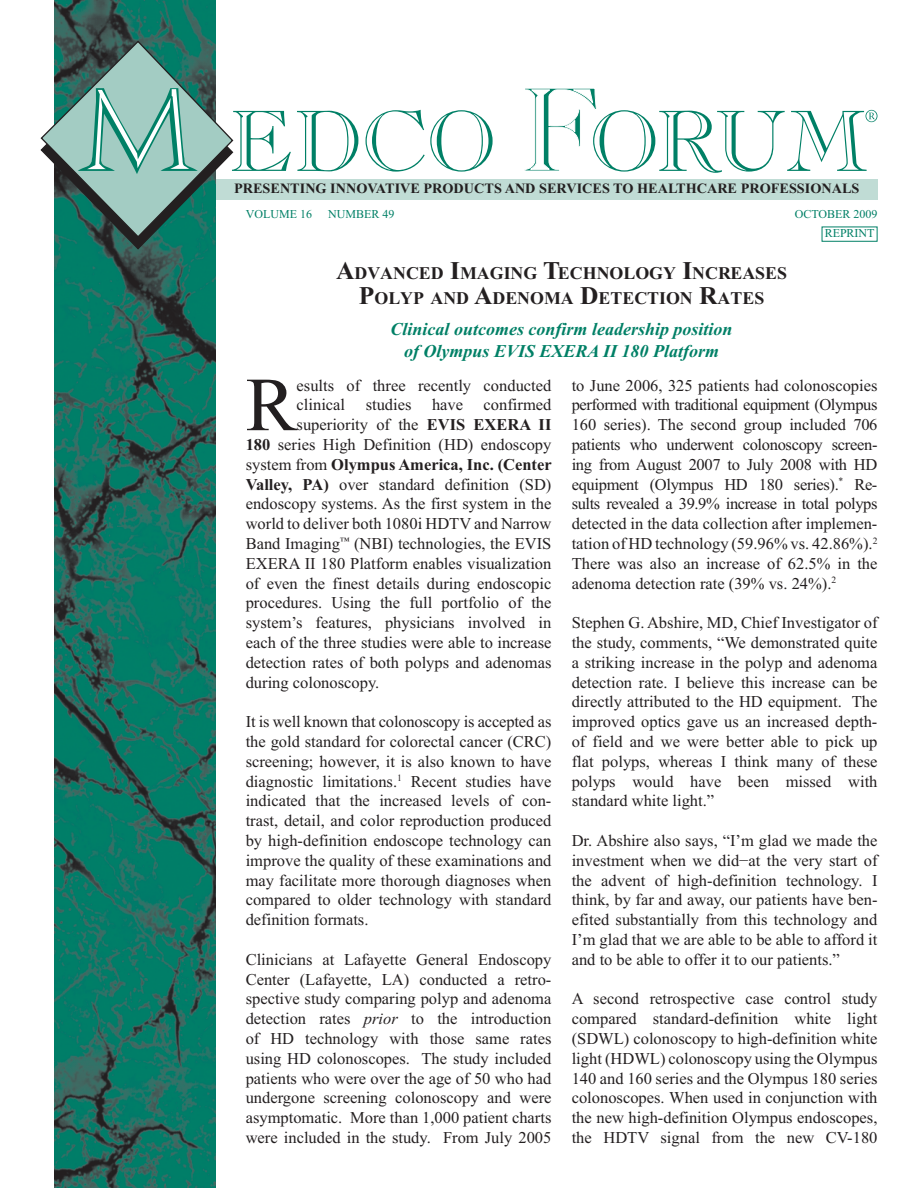
<style>
.page{position:relative;width:918px;height:1188px;background:#fff}
.page>*{position:absolute;margin:0;border:0;box-sizing:border-box;transform-origin:0 0}
.t1{font:76.35px "Times New Roman";color:#231f20}
.t2{font:57.75px "Arial";color:#000}
.t3{font:italic 700 18px/21.6px "Times New Roman";color:#008066;text-align:center}
.t4{font:700 17.85px "Times New Roman";color:#231f20}
.Normal__Web{font:16.5px/19.8px "Times New Roman";color:#231f20;text-align:justify}
.t5{font:700 16.5px "Times New Roman";color:#231f20}
.Headline_15_16{font:700 14.25px "Times New Roman";color:#231f20}
.Headline_15_16-2{font:12px "Times New Roman";color:#008066}
.Headline_15_16-3{font:12px "Times New Roman";color:#008066}
.s1{font-size:25.5px}
.s2{font-weight:700}
.s3{font-weight:400}
.s4{font-style:italic}
</style>
<div class="page">
<div style="left:196px;top:179px;width:682px;height:21px;background:#c0dcd5"></div>
<img style="left:54px;top:0;width:162px;height:1188px">
<svg style="left:40px;top:40px;width:251px;height:210px"></svg>
<svg style="left:297px;top:111px;width:61px;height:60px"></svg>
<svg style="left:366px;top:110px;width:127px;height:62px"></svg>
<svg style="left:524px;top:88px;width:353px;height:85px"></svg>
<div style="left:822px;top:227px;width:56px;height:15px;border:1px solid #008066"></div>
<p class="Headline_15_16" style="left:234px;top:180px;width:627px">PRESENTING INNOVATIVE PRODUCTS AND SERVICES TO HEALTHCARE PROFESSIONALS</p>
<p class="Headline_15_16-3" style="left:246px;top:207px;width:68px">VOLUME 16</p>
<p class="Headline_15_16-3" style="left:328px;top:207px;width:68px">NUMBER 49</p>
<p class="Headline_15_16-2" style="left:795px;top:207px;width:84px">OCTOBER 2009</p>
<p class="Headline_15_16-2" style="left:825px;top:226px;width:51px">REPRINT</p>
<p class="t4" style="left:336px;top:263px;width:33px"><span class="s1">A</span>DVANCED</p>
<p class="t4" style="left:450px;top:263px;width:40px"><span class="s1">I</span>MAGING</p>
<p class="t4" style="left:543px;top:263px;width:29px"><span class="s1">T</span>ECHNOLOG</p>
<p class="t4" style="left:663px;top:263px;width:42px">Y <span class="s1">I</span>NCREASES</p>
<p class="t4" style="left:359px;top:288px;width:148px"><span class="s1">P</span>OLYP AND <span class="s1">A</span>DENO</p>
<p class="t4" style="left:544px;top:288px;width:68px">MA <span class="s1">D</span>ETECTION</p>
<p class="t4" style="left:699px;top:288px;width:31px"><span class="s1">R</span>ATES</p>
<p class="t3" style="left:391px;top:318px;width:344px">Clinical outcomes confirm leadership position of Olympus EVIS EXERA II 180 Platform</p>
<p class="t1" style="left:246px;top:362px;width:52px">R</p>
<p class="Normal__Web" style="left:297px;top:375px;width:256px">esults of three recently conducted</p>
<p class="Normal__Web" style="left:572px;top:375px;width:307px">to June 2006, 325 patients had colonoscopies performed with traditional equipment (Olympus 160 series). The second group included 706 patients who underwent colonoscopy screen&shy;ing from August 2007 to July 2008 with HD equipment (Olympus HD 180 series).<sup>*</sup> Re&shy;sults revealed a 39.9% increase in total polyps detected in the data collection after implemen&shy;tation of HD technology (59.96% vs. 42.86%).<sup>2<br></sup>There was also an increase of 62.5% in the adenoma detection rate (39% vs. 24%).<sup>2</sup></p>
<p class="Normal__Web" style="left:572px;top:613px;width:307px">Stephen G. Abshire, MD, Chief Investigator of the study, comments, “We demonstrated quite a striking increase in the polyp and adenoma detection rate. I believe this increase can be directly attributed to the HD equipment. The improved optics gave us an increased depth&shy;of field and we were better able to pick up flat polyps, whereas I think many of these polyps would have been missed with standard white light.”</p>
<p class="Normal__Web" style="left:572px;top:831px;width:307px">Dr. Abshire also says, “I’m glad we made the investment when we did−at the very start of the advent of high-definition technology. I think, by far and away, our patients have ben&shy;efited substantially from this technology and I’m glad that we are able to be able to afford it and to be able to offer it to our patients.”</p>
<p class="Normal__Web" style="left:572px;top:989px;width:307px">A second retrospective case control study compared standard-definition white light (SDWL) colonoscopy to high-definition white light (HDWL) colonoscopy using the Olympus 140 and 160 series and the Olympus 180 series colonoscopes. When used in conjunction with the new high-definition Olympus endoscopes, the HDTV signal from the new CV-180</p>
<p class="Normal__Web" style="left:297px;top:395px;width:256px">clinical studies have confirmed</p>
<p class="Normal__Web" style="left:297px;top:415px;width:256px">superiority of the <span class="s2">EVIS EXERA II</span></p>
<p class="Normal__Web" style="left:246px;top:435px;width:307px"><span class="s2">180</span> series High Definition (HD) endoscopy</p>
<p class="t5" style="left:246px;top:455px;width:308px"><span class="s3">system from</span> Olympus America, Inc. (Center</p>
<p class="Normal__Web" style="left:246px;top:474px;width:307px"><span class="s2">Valley, PA)</span> over standard definition (SD)</p>
<p class="Normal__Web" style="left:246px;top:494px;width:307px">endoscopy systems. As the first system in the</p>
<p class="Normal__Web" style="left:246px;top:514px;width:307px">world to deliver both 1080i HDTV and Narrow</p>
<p class="Normal__Web" style="left:246px;top:534px;width:307px">Band Imaging<sup>™</sup> (NBI) technologies, the EVIS</p>
<p class="Normal__Web" style="left:246px;top:553px;width:307px">EXERA II 180 Platform enables visualization</p>
<p class="Normal__Web" style="left:246px;top:573px;width:307px">of even the finest details during endoscopic</p>
<p class="Normal__Web" style="left:246px;top:593px;width:307px">procedures. Using the full portfolio of the</p>
<p class="Normal__Web" style="left:246px;top:613px;width:307px">system’s features, physicians involved in</p>
<p class="Normal__Web" style="left:246px;top:633px;width:307px">each of the three studies were able to increase</p>
<p class="Normal__Web" style="left:246px;top:652px;width:307px">detection rates of both polyps and adenomas</p>
<p class="Normal__Web" style="left:246px;top:672px;width:135px">during colonoscopy.</p>
<p class="Normal__Web" style="left:246px;top:712px;width:307px">It is well known that colonoscopy is accepted as the gold standard for colorectal cancer (CRC) screening; however, it is also known to have diagnostic limitations.<sup>1</sup> Recent studies have indicated that the increased levels of con&shy;trast, detail, and color reproduction produced by high-definition endoscope technology can improve the quality of these examinations and may facilitate more thorough diagnoses when compared to older technology with standard definition formats.</p>
<p class="Normal__Web" style="left:246px;top:949px;width:307px">Clinicians at Lafayette General Endoscopy Center (Lafayette, LA) conducted a retro&shy;spective study comparing polyp and adenoma detection rates <span class="s4">prior</span> to the introduction of HD technology with those same rates using HD colonoscopes. The study included patients who were over the age of 50 who had undergone screening colonoscopy and were asymptomatic. More than 1,000 patient charts were included in the study. From July 2005</p>
<h2 class="t2" style="left:333px;top:882px;width:587px;rotate:-45deg">©2011 MEDCO Forum</h2>
</div>
